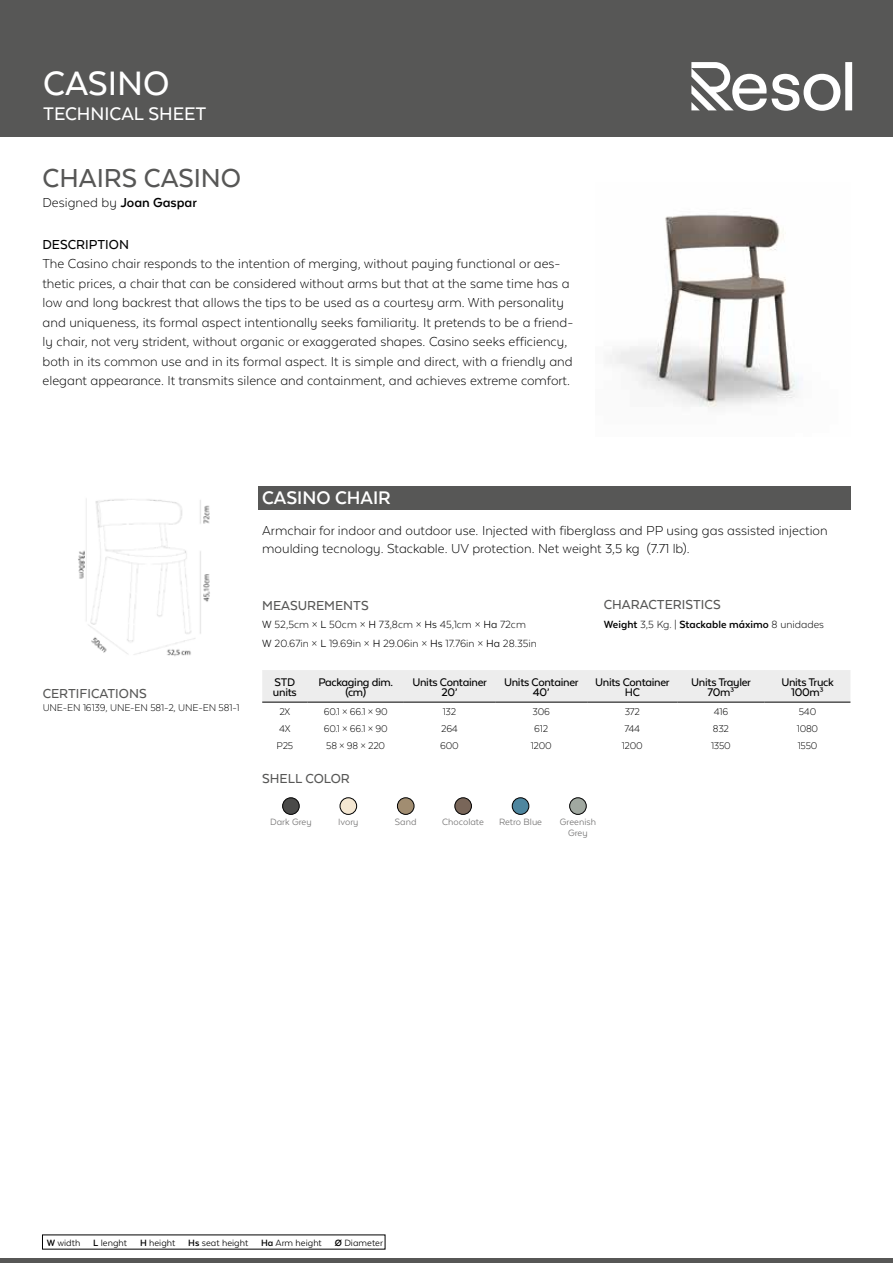
<style>
.page{position:relative;width:893px;height:1263px;background:#fff}
.page>*{position:absolute;margin:0;border:0;box-sizing:border-box;transform-origin:0 0}
.t1{font:500 39px "Texta Alt";color:#fff}
.t2{font:500 30px "Texta Alt";color:#575756}
.t3{font:500 21px "Texta Alt";color:#fff}
.t4{font:700 21px "Texta Alt";color:#fff}
.t5{font:300 15px/19.5px "Texta Alt";color:#000}
.t6{font:500 15px "Texta Alt";color:#575756}
.t7{font:500 15px "Texta Alt";color:#000}
.t8{font:500 12.75px/10.5px "Texta Alt";letter-spacing:-.025em;color:#000;text-align:center}
.t9{font:300 12px/18.6px "Texta Alt";color:#000}
.t10{font:700 12px "Texta Alt";color:#000}
.t11{font:300 11.25px "Texta Alt";letter-spacing:-.02em;color:#000}
.t12{font:10.5px "Texta Alt";color:#000}
.t13{font:10.5px/10.5px "Texta Alt";color:#706f6f;text-align:center}
.s1{font-weight:700}
.s2{font-weight:400}
.s3{font-weight:300}
</style>
<div class="page">
<hr style="left:0;top:1259px;width:893px;height:4px;background:#575756">
<div style="left:0;top:0;width:893px;height:137px;background:#575756"></div>
<svg style="left:691px;top:62px;width:161px;height:49px"></svg>
<img style="left:609px;top:214px;width:190px;height:194px">
<div style="left:258px;top:486px;width:592px;height:23px;background:#575756"></div>
<div style="left:262px;top:670px;width:588px;height:32px;background:#ededed"></div>
<hr style="left:262px;top:702px;width:46px;height:1px;background:#000">
<hr style="left:308px;top:702px;width:96px;height:1px;background:#000">
<hr style="left:404px;top:702px;width:91px;height:1px;background:#000">
<hr style="left:495px;top:702px;width:92px;height:1px;background:#000">
<hr style="left:587px;top:702px;width:90px;height:1px;background:#000">
<hr style="left:677px;top:702px;width:88px;height:1px;background:#000">
<hr style="left:765px;top:702px;width:85px;height:1px;background:#000">
<img style="left:283px;top:798px;width:16px;height:16px;border-radius:8px">
<div style="left:282px;top:798px;width:17px;height:16px;border:1px solid #000;border-radius:50%"></div>
<img style="left:340px;top:798px;width:17px;height:16px;border-radius:8px">
<div style="left:340px;top:798px;width:17px;height:16px;border:1px solid #000;border-radius:50%"></div>
<img style="left:397px;top:798px;width:17px;height:16px;border-radius:8px">
<div style="left:397px;top:798px;width:17px;height:16px;border:1px solid #000;border-radius:50%"></div>
<img style="left:455px;top:798px;width:16px;height:16px;border-radius:8px">
<div style="left:455px;top:798px;width:17px;height:16px;border:1px solid #000;border-radius:50%"></div>
<img style="left:512px;top:798px;width:17px;height:16px;border-radius:8px">
<div style="left:512px;top:798px;width:17px;height:16px;border:1px solid #000;border-radius:50%"></div>
<img style="left:570px;top:798px;width:16px;height:16px;border-radius:8px">
<div style="left:569px;top:798px;width:17px;height:16px;border:1px solid #000;border-radius:50%"></div>
<img style="left:78px;top:499px;width:132px;height:157px">
<h1 class="t1" style="left:43px;top:63px;width:128px">CASINO</h1>
<h3 class="t3" style="left:43px;top:103px;width:165px">TECHNICAL SHEET</h3>
<h2 class="t2" style="left:43px;top:163px;width:200px">CHAIRS CASINO</h2>
<p class="t5" style="left:43px;top:192px;width:156px">Designed by <span class="s1">Joan Gaspar</span></p>
<p class="t7" style="left:43px;top:236px;width:88px">DESCRIPTION</p>
<p class="t5" style="left:43px;top:254px;width:532px">The Casino chair responds to the intention of merging, without paying functional or aes&shy;thetic prices, a chair that can be considered without arms but that at the same time has a low and long backrest that allows the tips to be used as a courtesy arm. With personality and uniqueness, its formal aspect intentionally seeks familiarity. It pretends to be a friend&shy;ly chair, not very strident, without organic or exaggerated shapes. Casino seeks efficiency, both in its common use and in its formal aspect. It is simple and direct, with a friendly and elegant appearance. It transmits silence and containment, and achieves extreme comfort.</p>
<h3 class="t4" style="left:262px;top:487px;width:130px">CASINO CHAIR</h3>
<p class="t5" style="left:262px;top:521px;width:567px;line-height:18px">Armchair for indoor and outdoor use. Injected with fiberglass and PP using gas assisted injection moulding tecnology. Stackable. UV protection. Net weight 3,5 kg (7.71 lb).</p>
<p class="t6" style="left:43px;top:685px;width:106px">CERTIFICATIONS</p>
<p class="t11" style="left:43px;top:702px;width:198px">UNE-EN 16139, UNE-EN 581-2, UNE-EN 581-1</p>
<p class="t6" style="left:262px;top:597px;width:108px">MEASUREMENTS</p>
<p class="t9" style="left:262px;top:615px;width:276px"><span class="s2">W</span> 52,5cm × <span class="s2">L</span> 50cm × <span class="s2">H</span> 73,8cm × <span class="s2">Hs</span> 45,1cm × <span class="s2">Ha</span> 72cm<br><span class="s2">W</span> 20.67in × <span class="s2">L</span> 19.69in × <span class="s2">H</span> 29.06in × <span class="s2">Hs</span> 17.76in × <span class="s2">Ha</span> 28.35in</p>
<p class="t6" style="left:604px;top:597px;width:118px">CHARACTERISTICS</p>
<p class="t10" style="left:604px;top:618px;width:222px">Weight <span class="s3">3,5 Kg. |</span> Stackable máximo <span class="s3">8 unidades</span></p>
<p class="t8" style="left:273px;top:676px;width:25px;text-align:left">STD units</p>
<p class="t8" style="left:318px;top:676px;width:76px">Packaging dim. (cm)</p>
<p class="t8" style="left:412px;top:676px;width:76px">Units Container<br>20’</p>
<p class="t8" style="left:504px;top:676px;width:76px">Units Container<br>40’</p>
<p class="t8" style="left:595px;top:676px;width:76px">Units Container<br>HC</p>
<p class="t8" style="left:691px;top:676px;width:61px">Units Trayler<br>70m³</p>
<p class="t8" style="left:781px;top:676px;width:54px">Units Truck<br>100m³</p>
<p class="t11" style="left:279px;top:706px;width:12px">2X</p>
<p class="t11" style="left:324px;top:706px;width:65px">60.1 × 66.1 × 90</p>
<p class="t11" style="left:443px;top:706px;width:15px">132</p>
<p class="t11" style="left:532px;top:706px;width:19px">306</p>
<p class="t11" style="left:625px;top:706px;width:17px">372</p>
<p class="t11" style="left:714px;top:706px;width:16px">416</p>
<p class="t11" style="left:799px;top:706px;width:19px">540</p>
<p class="t11" style="left:279px;top:723px;width:13px">4X</p>
<p class="t11" style="left:324px;top:723px;width:65px">60.1 × 66.1 × 90</p>
<p class="t11" style="left:441px;top:723px;width:18px">264</p>
<p class="t11" style="left:534px;top:723px;width:15px">612</p>
<p class="t11" style="left:624px;top:723px;width:17px">744</p>
<p class="t11" style="left:713px;top:723px;width:18px">832</p>
<p class="t11" style="left:797px;top:723px;width:23px">1080</p>
<p class="t11" style="left:276px;top:740px;width:18px">P25</p>
<p class="t11" style="left:326px;top:740px;width:60px">58 × 98 × 220</p>
<p class="t11" style="left:440px;top:740px;width:20px">600</p>
<p class="t11" style="left:531px;top:740px;width:22px">1200</p>
<p class="t11" style="left:622px;top:740px;width:22px">1200</p>
<p class="t11" style="left:711px;top:740px;width:21px">1350</p>
<p class="t11" style="left:798px;top:740px;width:21px">1550</p>
<p class="t6" style="left:262px;top:771px;width:89px">SHELL COLOR</p>
<p class="t13" style="left:270px;top:816px;width:43px">Dark Grey</p>
<p class="t13" style="left:338px;top:816px;width:22px">Ivory</p>
<p class="t13" style="left:395px;top:816px;width:23px">Sand</p>
<p class="t13" style="left:442px;top:816px;width:43px">Chocolate</p>
<p class="t13" style="left:499px;top:816px;width:45px">Retro Blue</p>
<p class="t13" style="left:560px;top:816px;width:38px">Greenish<br>Grey</p>
<p class="t12" style="left:47px;top:1237px;width:338px"><span class="s1">W</span> width <span class="s1">L</span> lenght <span class="s1">H</span> height <span class="s1">Hs</span> seat height <span class="s1">Ha</span> Arm height <span class="s1">Ø</span> Diameter</p>
</div>
